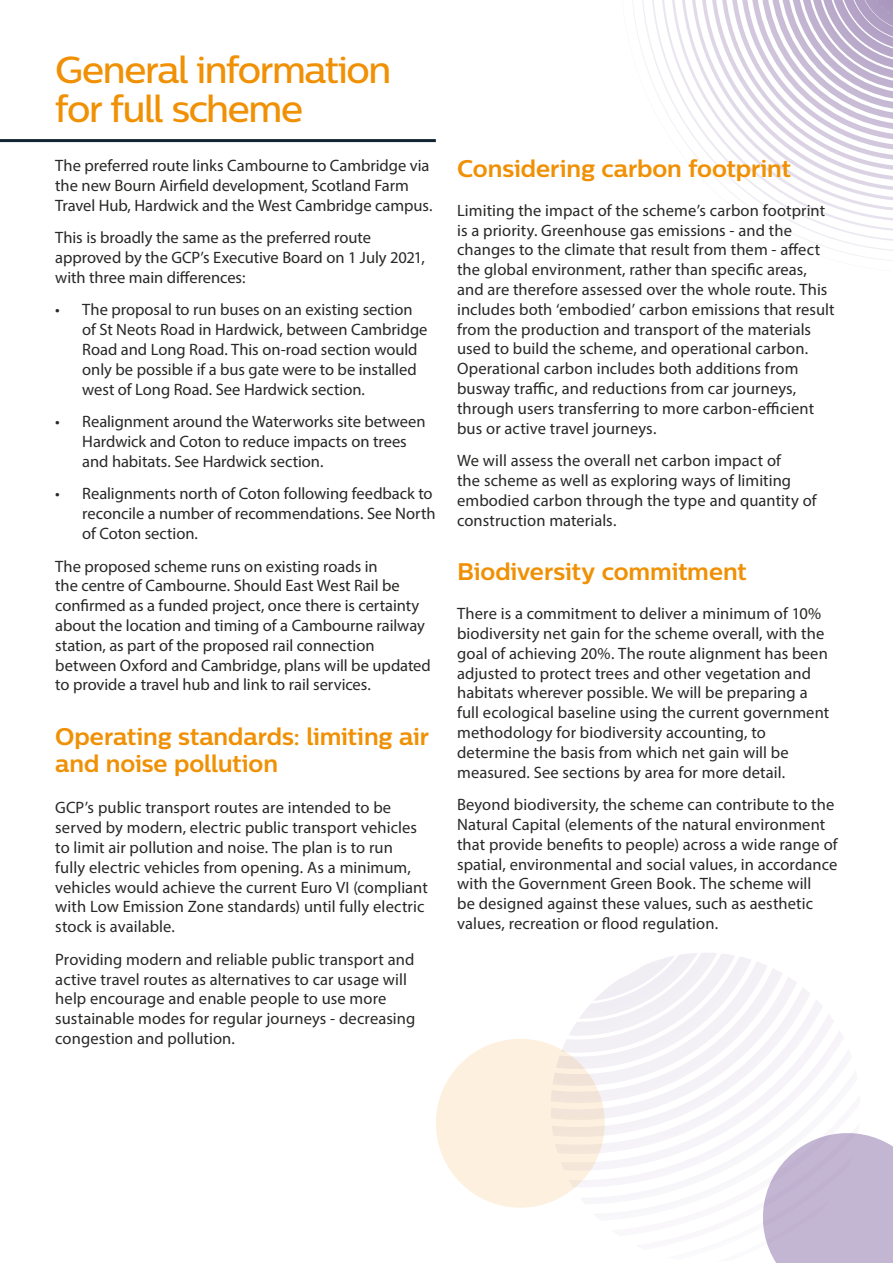
<style>
.page{position:relative;width:893px;height:1263px;background:#fff}
.page>*{position:absolute;margin:0;border:0;box-sizing:border-box;transform-origin:0 0}
.t1{font:500 37.5px/39px "Centrale Sans";letter-spacing:-.04em;color:#f09004}
.t2{font:700 24px/27px "Centrale Sans";letter-spacing:-.005em;color:#f09004}
.t3{font:16.5px/19.8px "Myriad Pro";letter-spacing:.005em;color:#282827}
</style>
<div class="page">
<svg style="left:632px;top:0;width:261px;height:261px"></svg>
<hr style="left:0;top:139px;width:436px;height:3px;background:#122332">
<svg style="left:882px;top:1140px;width:11px;height:123px"></svg>
<svg style="left:436px;top:1039px;width:93px;height:169px"></svg>
<svg style="left:529px;top:953px;width:353px;height:310px"></svg>
<h1 class="t1" style="left:55px;top:50px;width:338px">General information for full scheme</h1>
<p class="t3" style="left:55px;top:155px;width:379px">The preferred route links Cambourne to Cambridge via the new Bourn Airfield development, Scotland Farm<br>Travel Hub, Hardwick and the West Cambridge campus.</p>
<p class="t3" style="left:55px;top:228px;width:371px">This is broadly the same as the preferred route approved by the GCP’s Executive Board on 1 July 2021, with three main differences:</p>
<p class="t3" style="left:82px;top:300px;width:347px;text-indent:-27px">• The proposal to run buses on an existing section of St Neots Road in Hardwick, between Cambridge Road and Long Road. This on-road section would only be possible if a bus gate were to be installed west of Long Road. See Hardwick section.</p>
<p class="t3" style="left:82px;top:411px;width:345px;text-indent:-27px">• Realignment around the Waterworks site between<br>Hardwick and Coton to reduce impacts on trees and habitats. See Hardwick section.</p>
<p class="t3" style="left:82px;top:484px;width:355px;text-indent:-27px">• Realignments north of Coton following feedback to reconcile a number of recommendations. See North of Coton section.</p>
<p class="t3" style="left:55px;top:556px;width:377px">The proposed scheme runs on existing roads in<br>the centre of Cambourne. Should East West Rail be confirmed as a funded project, once there is certainty about the location and timing of a Cambourne railway station, as part of the proposed rail connection between Oxford and Cambridge, plans will be updated to provide a travel hub and link to rail services.</p>
<h2 class="t2" style="left:55px;top:722px;width:375px">Operating standards: limiting air and noise pollution</h2>
<p class="t3" style="left:55px;top:798px;width:374px">GCP’s public transport routes are intended to be served by modern, electric public transport vehicles to limit air pollution and noise. The plan is to run<br>fully electric vehicles from opening. As a minimum, vehicles would achieve the current Euro VI (compliant with Low Emission Zone standards) until fully electric stock is available.</p>
<p class="t3" style="left:55px;top:949px;width:362px">Providing modern and reliable public transport and active travel routes as alternatives to car usage will help encourage and enable people to use more sustainable modes for regular journeys - decreasing congestion and pollution.</p>
<h2 class="t2" style="left:457px;top:154px;width:335px">Considering carbon footprint</h2>
<p class="t3" style="left:457px;top:200px;width:379px">Limiting the impact of the scheme’s carbon footprint is a priority. Greenhouse gas emissions - and the changes to the climate that result from them - affect the global environment, rather than specific areas, and are therefore assessed over the whole route. This includes both ‘embodied’ carbon emissions that result from the production and transport of the materials used to build the scheme, and operational carbon.<br>Operational carbon includes both additions from busway traffic, and reductions from car journeys, through users transferring to more carbon-efficient bus or active travel journeys.</p>
<p class="t3" style="left:457px;top:450px;width:361px">We will assess the overall net carbon impact of<br>the scheme as well as exploring ways of limiting embodied carbon through the type and quantity of construction materials.</p>
<h2 class="t2" style="left:457px;top:558px;width:291px">Biodiversity commitment</h2>
<p class="t3" style="left:457px;top:604px;width:374px">There is a commitment to deliver a minimum of 10% biodiversity net gain for the scheme overall, with the goal of achieving 20%. The route alignment has been adjusted to protect trees and other vegetation and habitats wherever possible. We will be preparing a full ecological baseline using the current government methodology for biodiversity accounting, to determine the basis from which net gain will be measured. See sections by area for more detail.</p>
<p class="t3" style="left:457px;top:794px;width:382px">Beyond biodiversity, the scheme can contribute to the Natural Capital (elements of the natural environment that provide benefits to people) across a wide range of spatial, environmental and social values, in accordance with the Government Green Book. The scheme will<br>be designed against these values, such as aesthetic values, recreation or flood regulation.</p>
</div>
